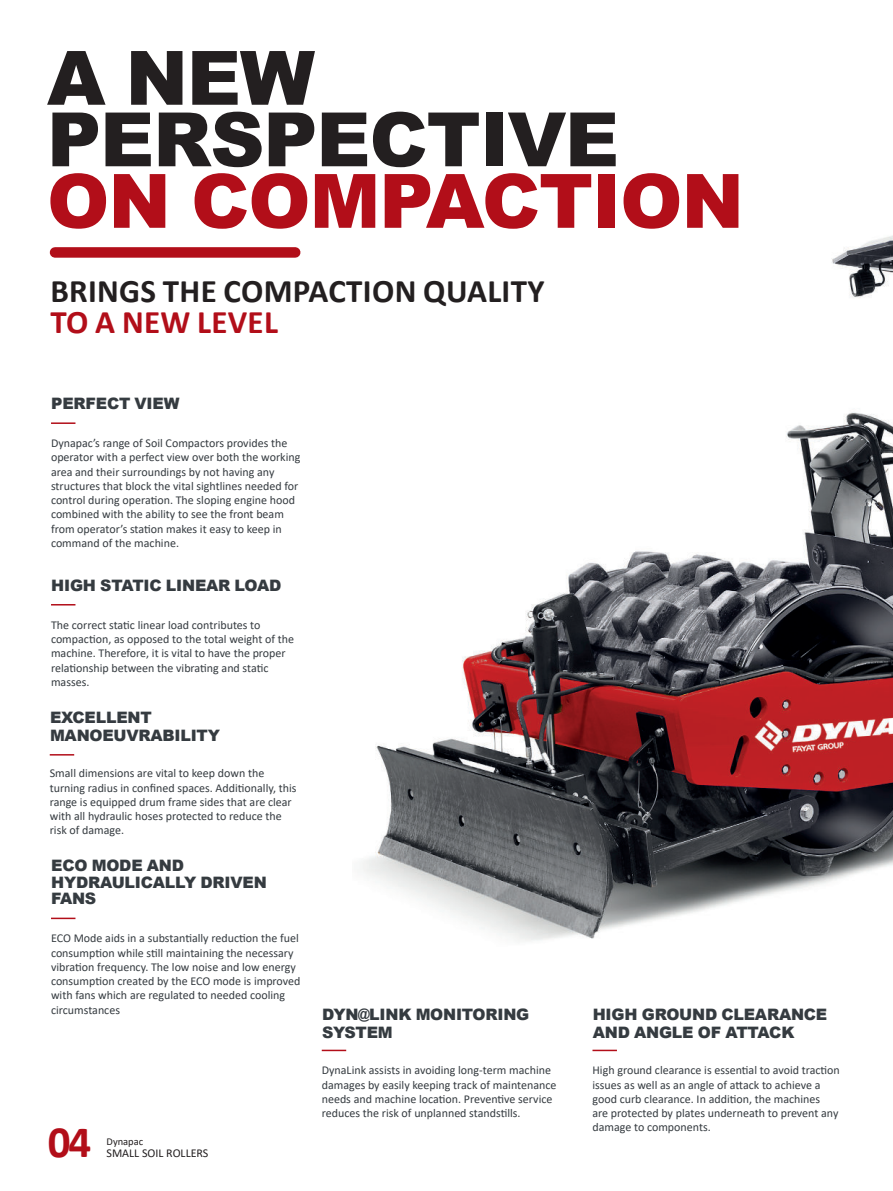
<style>
.page{position:relative;width:893px;height:1191px;background:#fff}
.page>*{position:absolute;margin:0;border:0;box-sizing:border-box;transform-origin:0 0}
.t1{font:900 75px/61.5px "Arial";letter-spacing:-.015em;color:#231f20}
.t2{font:900 75px "Arial";letter-spacing:-.015em;color:#b20e19}
.t3{font:700 45px "Calibri";color:#b20e19}
.t4{font:700 33px "Calibri";letter-spacing:.01em;color:#231f20}
.t5{font:700 33px "Calibri";letter-spacing:.01em;color:#b20e19}
.t6{font:900 15.75px/18px "Arial";letter-spacing:-.015em;color:#353b40}
.t7{font:12px/14.2px "Calibri";color:#353b40}
.t8{font:12px "Calibri";color:#231f20}
.t9{font:10.5px "Calibri";color:#231f20}
</style>
<div class="page">
<img style="left:362px;top:235px;width:531px;height:706px">
<div style="left:55px;top:247px;width:240px;height:11px;background:#b20e19"></div>
<hr style="left:51px;top:917px;width:24px;height:2px;background:#b20e19">
<svg style="left:50px;top:754px;width:24px;height:1px"></svg>
<svg style="left:51px;top:604px;width:24px;height:1px"></svg>
<hr style="left:51px;top:422px;width:24px;height:2px;background:#b20e19">
<hr style="left:322px;top:1049px;width:24px;height:2px;background:#b20e19">
<hr style="left:592px;top:1049px;width:25px;height:2px;background:#b20e19">
<h1 class="t1" style="left:47px;top:51px;width:574px">A NEW<br>PERSPECTIVE</h1>
<h1 class="t2" style="left:47px;top:173px;width:698px">ON COMPACTION</h1>
<h3 class="t4" style="left:50px;top:280px;width:496px">BRINGS THE COMPACTION QUALITY</h3>
<h3 class="t5" style="left:50px;top:312px;width:229px">TO A NEW LEVEL</h3>
<h3 class="t6" style="left:51px;top:395px;width:130px">PERFECT VIEW</h3>
<p class="t7" style="left:51px;top:436px;width:251px">Dynapac’s range of Soil Compactors provides the operator with a perfect view over both the working area and their surroundings by not having any structures that block the vital sightlines needed for control during operation. The sloping engine hood combined with the ability to see the front beam from operator’s station makes it easy to keep in command of the machine.</p>
<h3 class="t6" style="left:51px;top:576px;width:231px">HIGH STATIC LINEAR LOAD</h3>
<p class="t7" style="left:51px;top:617px;width:245px">The correct static linear load contributes to compaction, as opposed to the total weight of the machine. Therefore, it is vital to have the proper relationship between the vibrating and static masses.</p>
<h3 class="t6" style="left:50px;top:708px;width:171px">EXCELLENT<br>MANOEUVRABILITY</h3>
<p class="t7" style="left:50px;top:766px;width:248px">Small dimensions are vital to keep down the turning radius in confined spaces. Additionally, this range is equipped drum frame sides that are clear with all hydraulic hoses protected to reduce the risk of damage.</p>
<h3 class="t6" style="left:51px;top:858px;width:217px;line-height:16.5px">ECO MODE AND<br>HYDRAULICALLY DRIVEN<br>FANS</h3>
<p class="t7" style="left:51px;top:931px;width:251px">ECO Mode aids in a substantially reduction the fuel consumption while still maintaining the necessary vibration frequency. The low noise and low energy consumption created by the ECO mode is improved with fans which are regulated to needed cooling circumstances</p>
<h2 class="t3" style="left:48px;top:1128px;width:45px">04</h2>
<p class="t9" style="left:107px;top:1134px;width:38px">Dynapac</p>
<p class="t8" style="left:107px;top:1144px;width:103px">SMALL SOIL ROLLERS</p>
<h3 class="t6" style="left:322px;top:1005px;width:209px">DYN@LINK MONITORING<br>SYSTEM</h3>
<p class="t7" style="left:322px;top:1063px;width:236px">DynaLink assists in avoiding long-term machine damages by easily keeping track of maintenance needs and machine location. Preventive service reduces the risk of unplanned standstills.</p>
<h3 class="t6" style="left:593px;top:1005px;width:236px">HIGH GROUND CLEARANCE<br>AND ANGLE OF ATTACK</h3>
<p class="t7" style="left:592px;top:1063px;width:249px">High ground clearance is essential to avoid traction issues as well as an angle of attack to achieve a good curb clearance. In addition, the machines<br>are protected by plates underneath to prevent any damage to components.</p>
</div>
